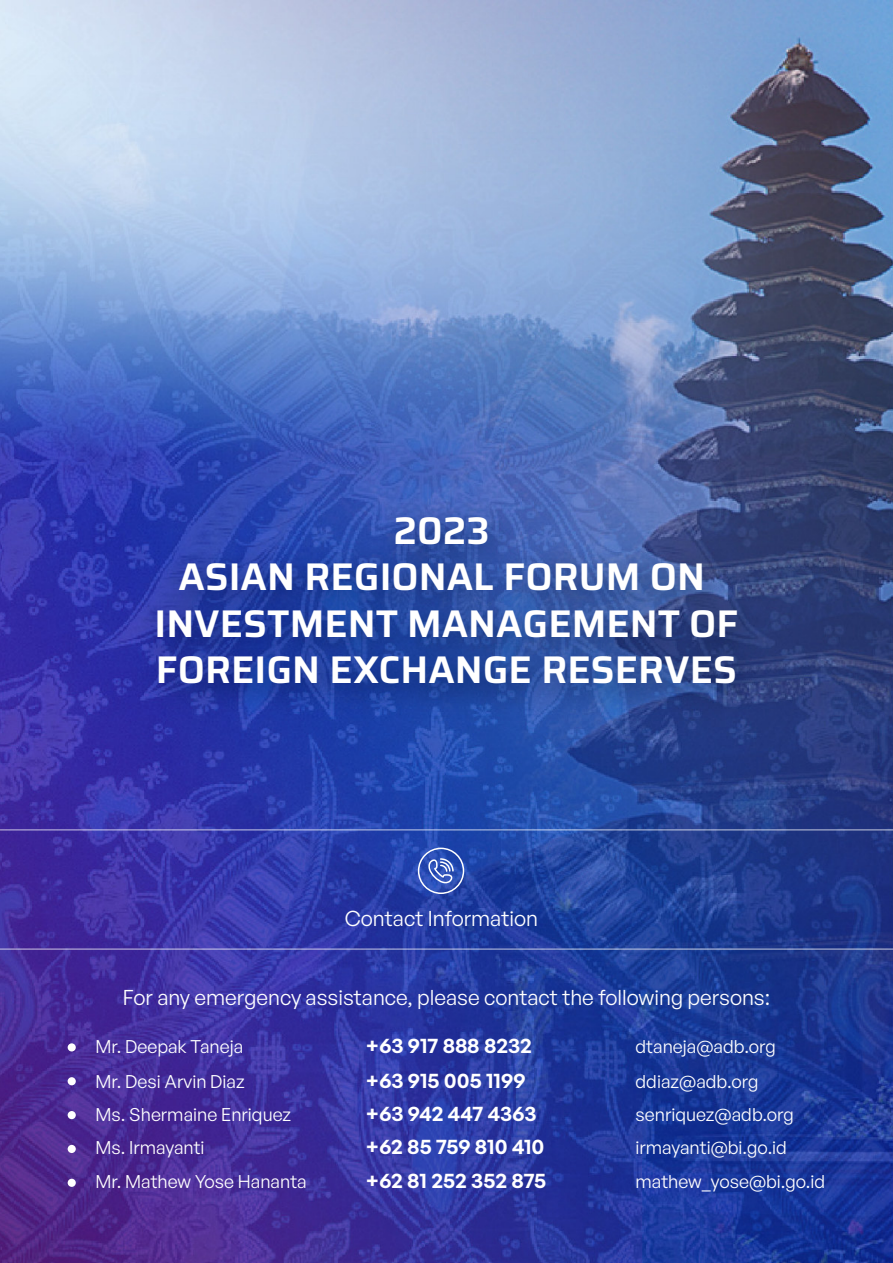
<style>
.page{position:relative;width:893px;height:1263px;background:#fff}
.page>*{position:absolute;margin:0;border:0;box-sizing:border-box;transform-origin:0 0}
.t1{font:600 38.55px/46.3px "Saira";color:#fff;text-align:center}
.t2{font:21px "General Sans";color:#fff}
.t3{font:600 21px "General Sans";letter-spacing:-.005em;color:#fff}
.t4{font:18px "General Sans";color:#fff}
</style>
<div class="page">
<img style="left:0;top:0;width:893px;height:1263px">
<img style="left:120px;top:482px;width:661px;height:263px">
<hr style="left:0;top:829px;width:893px;height:2px;background:#fff">
<hr style="left:0;top:948px;width:893px;height:2px;background:#fff">
<div style="left:418px;top:848px;width:46px;height:46px;border:2px solid #fff;border-radius:50%"></div>
<svg style="left:427px;top:857px;width:27px;height:27px"></svg>
<div style="left:68px;top:1043px;width:8px;height:8px;background:#fff;border-radius:50%"></div>
<div style="left:68px;top:1077px;width:8px;height:8px;background:#fff;border-radius:50%"></div>
<div style="left:68px;top:1111px;width:8px;height:8px;background:#fff;border-radius:50%"></div>
<div style="left:68px;top:1145px;width:8px;height:8px;background:#fff;border-radius:50%"></div>
<div style="left:68px;top:1179px;width:8px;height:8px;background:#fff;border-radius:50%"></div>
<h1 class="t1" style="left:155px;top:510px;width:585px">2023<br>ASIAN REGIONAL FORUM ON<br>INVESTMENT MANAGEMENT OF<br>FOREIGN EXCHANGE RESERVES</h1>
<p class="t2" style="left:345px;top:909px;width:195px">Contact Information</p>
<p class="t2" style="left:123px;top:988px;width:649px">For any emergency assistance, please contact the following persons:</p>
<p class="t4" style="left:96px;top:1039px;width:149px">Mr. Deepak Taneja</p>
<p class="t3" style="left:366px;top:1034px;width:168px">+63 917 888 8232</p>
<p class="t4" style="left:636px;top:1039px;width:142px">dtaneja@adb.org</p>
<p class="t4" style="left:96px;top:1074px;width:151px">Mr. Desi Arvin Diaz</p>
<p class="t3" style="left:366px;top:1068px;width:162px">+63 915 005 1199</p>
<p class="t4" style="left:636px;top:1074px;width:124px">ddiaz@adb.org</p>
<p class="t4" style="left:96px;top:1107px;width:197px">Ms. Shermaine Enriquez</p>
<p class="t3" style="left:366px;top:1101px;width:172px">+63 942 447 4363</p>
<p class="t4" style="left:636px;top:1107px;width:160px">senriquez@adb.org</p>
<p class="t4" style="left:96px;top:1140px;width:111px">Ms. Irmayanti</p>
<p class="t3" style="left:366px;top:1135px;width:180px">+62 85 759 810 410</p>
<p class="t4" style="left:636px;top:1140px;width:153px">irmayanti@bi.go.id</p>
<p class="t4" style="left:96px;top:1174px;width:213px">Mr. Mathew Yose Hananta</p>
<p class="t3" style="left:366px;top:1169px;width:182px">+62 81 252 352 875</p>
<p class="t4" style="left:636px;top:1174px;width:191px">mathew_yose@bi.go.id</p>
</div>
